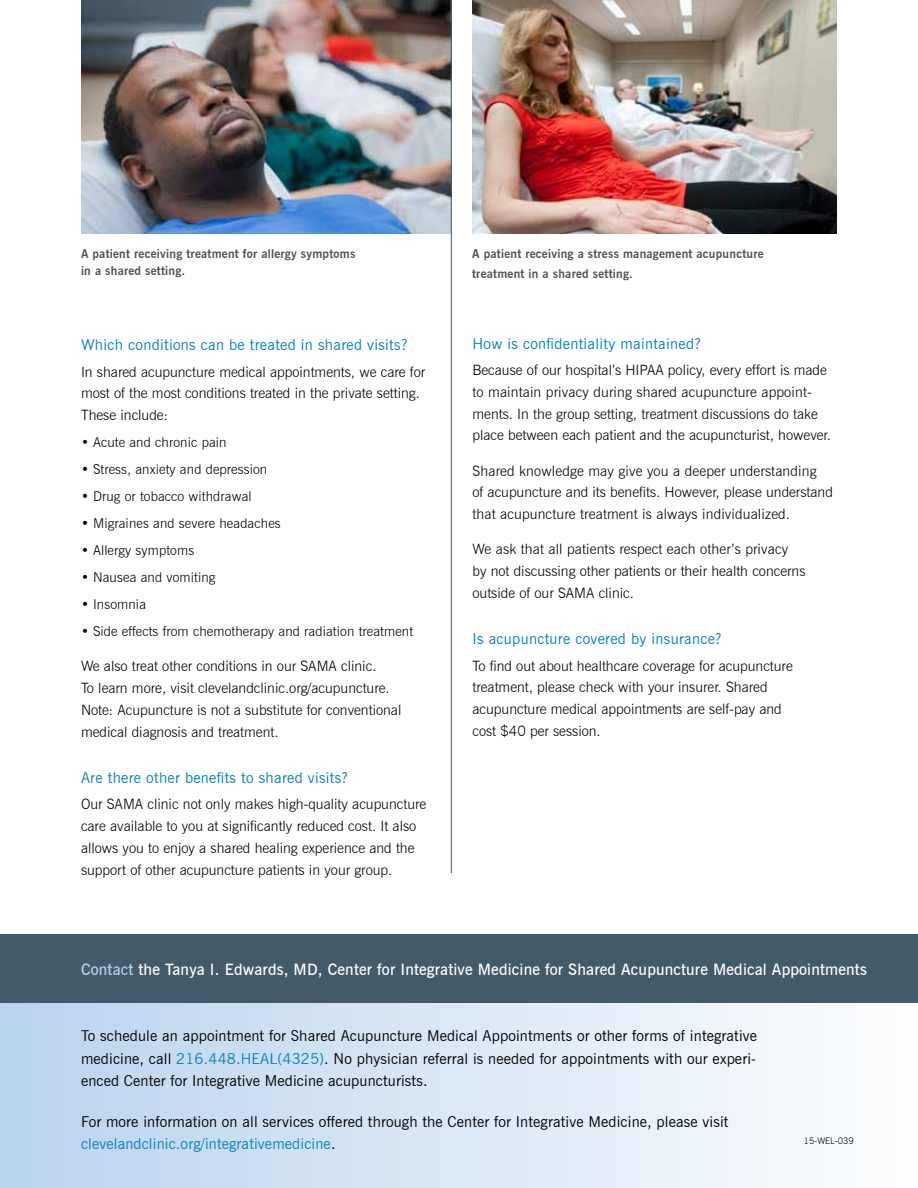
<style>
.page{position:relative;width:918px;height:1188px;background:#fff}
.page>*{position:absolute;margin:0;border:0;box-sizing:border-box;transform-origin:0 0}
.t1{font:600 15.75px "News Gothic BT";letter-spacing:.01em;color:#fff}
.t2{font:15px/22.5px "News Gothic BT";letter-spacing:.01em;color:#000;text-align:justify}
.t3{font:15px "News Gothic BT";letter-spacing:.02em;color:#0081c6}
.t4{font:300 14.25px/21.8px "News Gothic BT";color:#000}
.t5{font:300 13.5px "News Gothic BT";letter-spacing:.01em;color:#000}
.t6{font:700 12px/16.5px "News Gothic BT";letter-spacing:.02em;color:#54534a}
.t7{font:300 9px "News Gothic BT";color:#000}
.s1{color:#b9d3ed}
.s2{color:#0081c6}
</style>
<div class="page">
<img style="left:472px;top:0;width:365px;height:234px">
<img style="left:81px;top:0;width:370px;height:234px">
<div style="left:0;top:961px;width:918px;height:227px;background:linear-gradient(to right,#b9d3ed,#fdfdfe)"></div>
<div style="left:0;top:934px;width:918px;height:69px;background:#425a69"></div>
<hr style="left:451px;top:0;width:1px;height:873px;background:#425a69">
<p class="t6" style="left:81px;top:246px;width:276px">A patient receiving treatment for allergy symptoms in a shared setting.</p>
<p class="t6" style="left:472px;top:244px;width:293px;line-height:19.5px">A patient receiving a stress management acupuncture treatment in a shared setting.</p>
<p class="t3" style="left:81px;top:336px;width:328px">Which conditions can be treated in shared visits?</p>
<p class="t4" style="left:81px;top:361px;width:346px">In shared acupuncture medical appointments, we care for most of the most conditions treated in the private setting.<br>These include:</p>
<p class="t5" style="left:81px;top:434px;width:147px">• Acute and chronic pain</p>
<p class="t5" style="left:81px;top:461px;width:188px">• Stress, anxiety and depression</p>
<p class="t5" style="left:81px;top:488px;width:172px">• Drug or tobacco withdrawal</p>
<p class="t5" style="left:81px;top:515px;width:201px">• Migraines and severe headaches</p>
<p class="t5" style="left:81px;top:542px;width:115px">• Allergy symptoms</p>
<p class="t5" style="left:81px;top:569px;width:136px">• Nausea and vomiting</p>
<p class="t5" style="left:81px;top:596px;width:67px">• Insomnia</p>
<p class="t5" style="left:81px;top:623px;width:334px">• Side effects from chemotherapy and radiation treatment</p>
<p class="t4" style="left:81px;top:655px;width:322px">We also treat other conditions in our SAMA clinic.<br>To learn more, visit clevelandclinic.org/acupuncture.<br>Note: Acupuncture is not a substitute for conventional medical diagnosis and treatment.</p>
<p class="t3" style="left:81px;top:769px;width:269px">Are there other benefits to shared visits?</p>
<p class="t4" style="left:81px;top:793px;width:347px">Our SAMA clinic not only makes high-quality acupuncture care available to you at significantly reduced cost. It also allows you to enjoy a shared healing experience and the support of other acupuncture patients in your group.</p>
<p class="t3" style="left:472px;top:334px;width:230px">How is confidentiality maintained?</p>
<p class="t4" style="left:472px;top:359px;width:360px">Because of our hospital’s HIPAA policy, every effort is made to maintain privacy during shared acupuncture appoint&shy;ments. In the group setting, treatment discussions do take place between each patient and the acupuncturist, however.</p>
<p class="t4" style="left:472px;top:460px;width:362px">Shared knowledge may give you a deeper understanding<br>of acupuncture and its benefits. However, please understand that acupuncture treatment is always individualized.</p>
<p class="t4" style="left:472px;top:538px;width:335px">We ask that all patients respect each other’s privacy by not discussing other patients or their health concerns outside of our SAMA clinic.</p>
<p class="t3" style="left:472px;top:630px;width:251px">Is acupuncture covered by insurance?</p>
<p class="t4" style="left:472px;top:655px;width:322px">To find out about healthcare coverage for acupuncture treatment, please check with your insurer. Shared acupuncture medical appointments are self-pay and cost $40 per session.</p>
<p class="t1" style="left:81px;top:960px;width:787px"><span class="s1">Contact</span> the Tanya I. Edwards, MD, Center for Integrative Medicine for Shared Acupuncture Medical Appointments</p>
<p class="t2" style="left:81px;top:1025px;width:678px">To schedule an appointment for Shared Acupuncture Medical Appointments or other forms of integrative medicine, call <span class="s2">216.448.HEAL(4325)</span>. No physician referral is needed for appointments with our experi&shy;enced Center for Integrative Medicine acupuncturists.</p>
<p class="t2" style="left:81px;top:1110px;width:649px">For more information on all services offered through the Center for Integrative Medicine, please visit <span class="s2">clevelandclinic.org/integrativemedicine</span>.</p>
<p class="t7" style="left:804px;top:1136px;width:51px">15-WEL-039</p>
</div>
